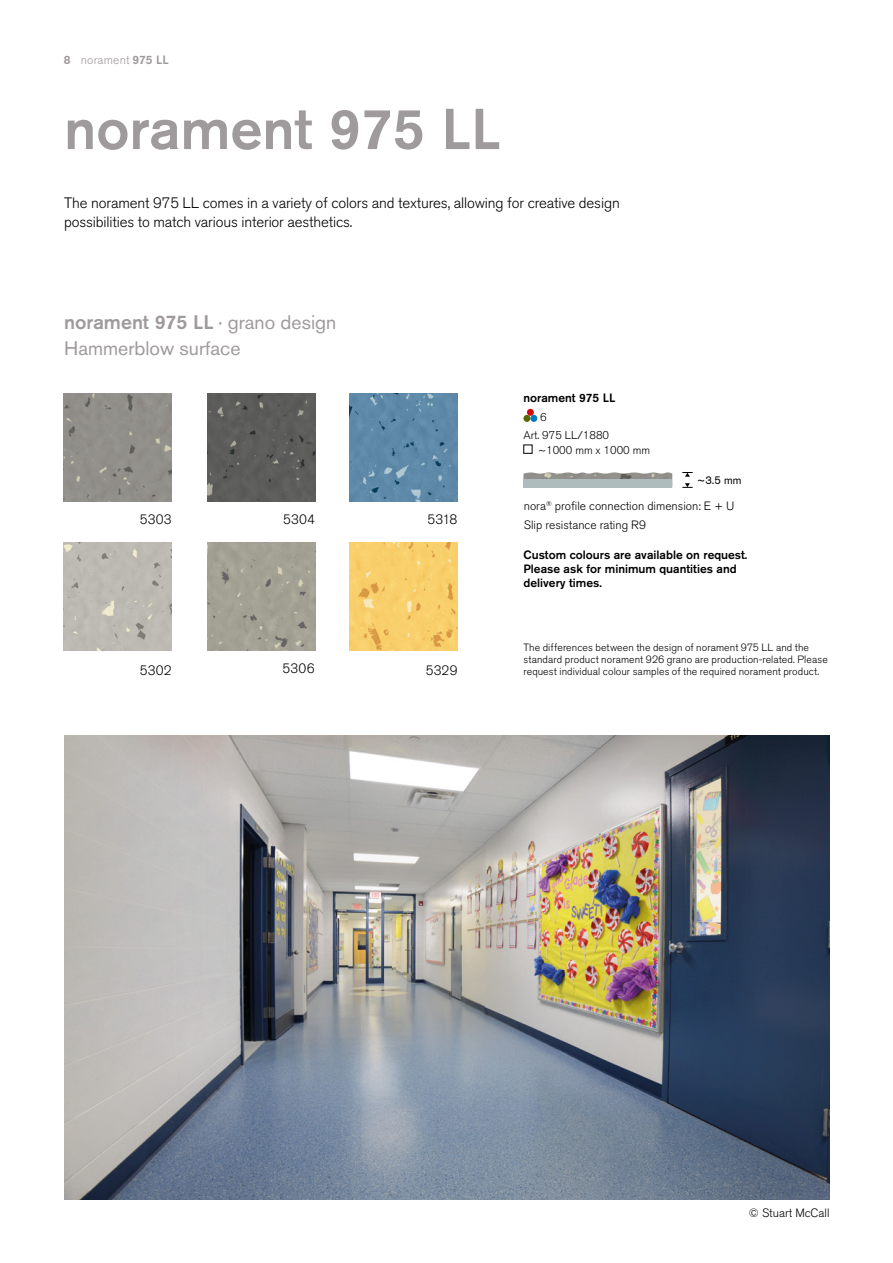
<style>
.page{position:relative;width:893px;height:1263px;background:#fff}
.page>*{position:absolute;margin:0;border:0;box-sizing:border-box;transform-origin:0 0}
.t1{font:500 57px "Akzidenz Grotesk Pro";color:#9f9a9c}
.t2{font:19.5px/25.5px "Akzidenz Grotesk Pro";color:#9f9a9c}
.t3{font:300 15px/19.5px "Akzidenz Grotesk Pro";letter-spacing:-.01em;color:#000}
.t4{font:300 13.5px "Akzidenz Grotesk Pro";letter-spacing:.01em;color:#000}
.t5{font:500 12px/14.2px "Akzidenz Grotesk Pro";color:#000}
.t6{font:300 12px/18.5px "Akzidenz Grotesk Pro";color:#000}
.t7{font:300 12px "Akzidenz Grotesk Pro";letter-spacing:.015em;color:#9f9a9c}
.t8{font:300 11.25px/18.5px "Akzidenz Grotesk Pro";color:#000}
.t9{font:11.25px "Akzidenz Grotesk Pro";color:#000}
.t10{font:300 10.5px/12px "Akzidenz Grotesk Pro";letter-spacing:.01em;color:#000}
.s1{font-weight:500}
</style>
<div class="page">
<img style="left:64px;top:736px;width:766px;height:463px">
<div style="left:64px;top:393px;width:108px;height:108px;background:#908f8a"></div>
<div style="left:207px;top:393px;width:108px;height:108px;background:#5c5c5a"></div>
<img style="left:349px;top:393px;width:108px;height:108px">
<div style="left:207px;top:542px;width:108px;height:108px;background:#a3a194"></div>
<img style="left:350px;top:542px;width:108px;height:108px">
<div style="left:64px;top:542px;width:108px;height:108px;background:#bdbab2"></div>
<img style="left:523px;top:472px;width:149px;height:7px">
<div style="left:523px;top:479px;width:149px;height:8px;background:#aebcbe"></div>
<svg style="left:682px;top:483px;width:11px;height:5px"></svg>
<svg style="left:682px;top:472px;width:11px;height:5px"></svg>
<div style="left:527px;top:409px;width:7px;height:7px;background:#d20a11;border-radius:50%"></div>
<div style="left:523px;top:415px;width:7px;height:7px;background:#5a6703;border-radius:50%"></div>
<div style="left:530px;top:415px;width:7px;height:7px;background:#007bbe;border-radius:50%"></div>
<svg style="left:523px;top:444px;width:10px;height:10px"></svg>
<p class="t7" style="left:64px;top:52px;width:107px"><span class="s1">8</span> norament <span class="s1">975 LL</span></p>
<h1 class="t1" style="left:64px;top:92px;width:438px">norament 975 LL</h1>
<h3 class="t3" style="left:64px;top:193px;width:557px">The norament 975 LL comes in a variety of colors and textures, allowing for creative design possibilities to match various interior aesthetics.</h3>
<h2 class="t2" style="left:64px;top:310px;width:273px"><span class="s1">norament 975 LL</span> · grano design<br>Hammerblow surface</h2>
<p class="t4" style="left:140px;top:511px;width:33px">5303</p>
<p class="t4" style="left:283px;top:511px;width:33px">5304</p>
<p class="t4" style="left:427px;top:511px;width:32px">5318</p>
<p class="t4" style="left:140px;top:661px;width:33px">5302</p>
<p class="t4" style="left:283px;top:660px;width:34px">5306</p>
<p class="t4" style="left:426px;top:661px;width:33px">5329</p>
<p class="t5" style="left:523px;top:391px;width:93px">norament 975 LL</p>
<p class="t8" style="left:523px;top:408px;width:87px;text-indent:17px">6<br>Art. 975 LL/1880</p>
<p class="t8" style="left:538px;top:440px;width:114px">~1000 mm x 1000 mm</p>
<p class="t9" style="left:697px;top:472px;width:46px">~3.5 mm</p>
<p class="t6" style="left:524px;top:497px;width:212px">nora<sup>®</sup> profile connection dimension: E + U<br>Slip resistance rating R9</p>
<p class="t5" style="left:523px;top:547px;width:225px">Custom colours are available on request.<br>Please ask for minimum quantities and delivery times.</p>
<p class="t10" style="left:523px;top:642px;width:306px">The differences between the design of norament 975 LL and the standard product norament 926 grano are production-related. Please request individual colour samples of the required norament product.</p>
<p class="t6" style="left:749px;top:1203px;width:82px">© Stuart McCall</p>
</div>
